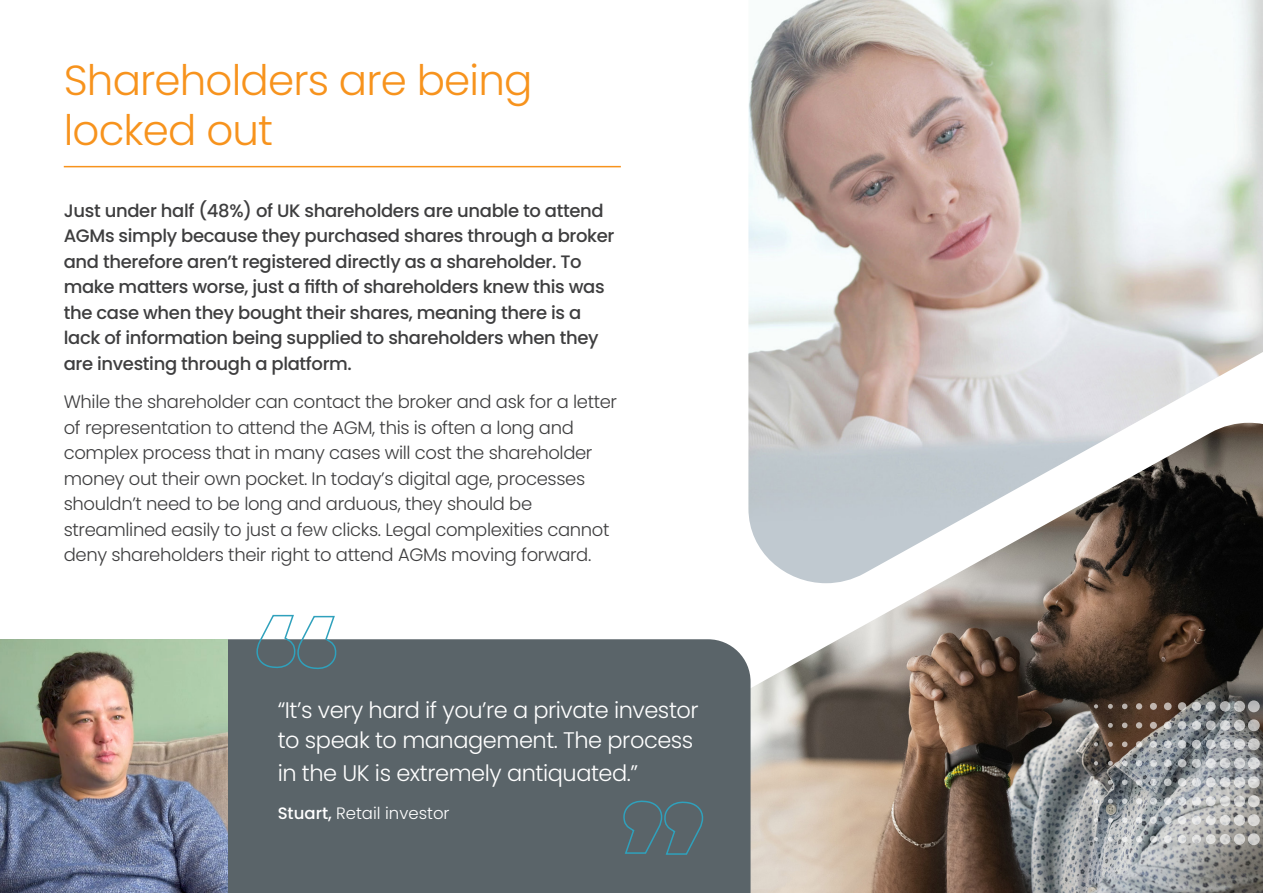
<style>
.page{position:relative;width:1263px;height:893px;background:#fff}
.page>*{position:absolute;margin:0;border:0;box-sizing:border-box;transform-origin:0 0}
.t1{font:300 42px/49.5px "Poppins";letter-spacing:-.02em;color:#f7931d}
.t2{font:300 22.5px/30px "Poppins";letter-spacing:-.02em;color:#fff}
.t3{font:300 18px/25.5px "Poppins";letter-spacing:-.02em;color:#3e3e3f}
.t4{font:500 18px/25.5px "Poppins";letter-spacing:-.02em;color:#3e3e3f}
.t5{font:300 16.5px "Poppins";color:#fff}
.s1{font-weight:500}
</style>
<div class="page">
<img style="left:750px;top:583px;width:513px;height:310px">
<hr style="left:64px;top:166px;width:557px;height:1px;background:#f7931d">
<svg style="left:1248px;top:833px;width:12px;height:12px"></svg>
<svg style="left:1234px;top:834px;width:11px;height:11px"></svg>
<svg style="left:1220px;top:834px;width:10px;height:10px"></svg>
<svg style="left:1206px;top:834px;width:10px;height:10px"></svg>
<svg style="left:1192px;top:835px;width:9px;height:9px"></svg>
<svg style="left:1178px;top:835px;width:8px;height:8px"></svg>
<div style="left:1164px;top:835px;width:7px;height:8px;background:#e9e9e9;border-radius:50%"></div>
<svg style="left:1150px;top:836px;width:7px;height:7px"></svg>
<svg style="left:1136px;top:836px;width:6px;height:6px"></svg>
<svg style="left:1122px;top:836px;width:5px;height:6px"></svg>
<svg style="left:1108px;top:837px;width:5px;height:5px"></svg>
<svg style="left:1094px;top:837px;width:4px;height:4px"></svg>
<svg style="left:1248px;top:814px;width:12px;height:12px"></svg>
<svg style="left:1234px;top:815px;width:11px;height:11px"></svg>
<svg style="left:1220px;top:815px;width:10px;height:10px"></svg>
<svg style="left:1206px;top:815px;width:10px;height:10px"></svg>
<svg style="left:1192px;top:816px;width:9px;height:9px"></svg>
<svg style="left:1178px;top:816px;width:8px;height:8px"></svg>
<svg style="left:1164px;top:816px;width:7px;height:8px"></svg>
<svg style="left:1150px;top:817px;width:7px;height:7px"></svg>
<svg style="left:1136px;top:817px;width:6px;height:6px"></svg>
<svg style="left:1122px;top:817px;width:5px;height:6px"></svg>
<svg style="left:1108px;top:818px;width:5px;height:5px"></svg>
<svg style="left:1094px;top:818px;width:4px;height:4px"></svg>
<svg style="left:1248px;top:795px;width:12px;height:12px"></svg>
<svg style="left:1234px;top:796px;width:11px;height:11px"></svg>
<svg style="left:1220px;top:796px;width:10px;height:10px"></svg>
<svg style="left:1206px;top:796px;width:10px;height:10px"></svg>
<svg style="left:1192px;top:797px;width:9px;height:9px"></svg>
<svg style="left:1178px;top:797px;width:8px;height:8px"></svg>
<svg style="left:1164px;top:797px;width:7px;height:8px"></svg>
<svg style="left:1150px;top:798px;width:7px;height:7px"></svg>
<svg style="left:1136px;top:798px;width:6px;height:6px"></svg>
<svg style="left:1122px;top:798px;width:5px;height:6px"></svg>
<svg style="left:1108px;top:799px;width:5px;height:5px"></svg>
<svg style="left:1094px;top:799px;width:4px;height:4px"></svg>
<svg style="left:1248px;top:776px;width:12px;height:12px"></svg>
<svg style="left:1234px;top:777px;width:11px;height:11px"></svg>
<svg style="left:1220px;top:777px;width:10px;height:10px"></svg>
<svg style="left:1206px;top:777px;width:10px;height:10px"></svg>
<svg style="left:1192px;top:778px;width:9px;height:9px"></svg>
<svg style="left:1178px;top:778px;width:8px;height:8px"></svg>
<svg style="left:1164px;top:778px;width:7px;height:8px"></svg>
<svg style="left:1150px;top:779px;width:7px;height:7px"></svg>
<svg style="left:1136px;top:779px;width:6px;height:6px"></svg>
<svg style="left:1122px;top:779px;width:5px;height:6px"></svg>
<svg style="left:1108px;top:780px;width:5px;height:5px"></svg>
<svg style="left:1094px;top:780px;width:4px;height:4px"></svg>
<svg style="left:1248px;top:757px;width:12px;height:12px"></svg>
<svg style="left:1234px;top:758px;width:11px;height:11px"></svg>
<svg style="left:1220px;top:758px;width:10px;height:10px"></svg>
<svg style="left:1206px;top:758px;width:10px;height:10px"></svg>
<svg style="left:1192px;top:759px;width:9px;height:9px"></svg>
<svg style="left:1178px;top:759px;width:8px;height:8px"></svg>
<svg style="left:1164px;top:759px;width:7px;height:8px"></svg>
<svg style="left:1150px;top:760px;width:7px;height:7px"></svg>
<svg style="left:1136px;top:760px;width:6px;height:6px"></svg>
<svg style="left:1122px;top:760px;width:5px;height:6px"></svg>
<svg style="left:1108px;top:761px;width:5px;height:5px"></svg>
<svg style="left:1094px;top:761px;width:4px;height:4px"></svg>
<svg style="left:1248px;top:738px;width:12px;height:12px"></svg>
<svg style="left:1234px;top:739px;width:11px;height:11px"></svg>
<svg style="left:1220px;top:739px;width:10px;height:11px"></svg>
<svg style="left:1206px;top:739px;width:10px;height:10px"></svg>
<svg style="left:1192px;top:740px;width:9px;height:9px"></svg>
<svg style="left:1178px;top:740px;width:8px;height:8px"></svg>
<svg style="left:1164px;top:740px;width:7px;height:8px"></svg>
<svg style="left:1150px;top:741px;width:7px;height:7px"></svg>
<svg style="left:1136px;top:741px;width:6px;height:6px"></svg>
<svg style="left:1122px;top:741px;width:5px;height:6px"></svg>
<svg style="left:1108px;top:742px;width:5px;height:5px"></svg>
<svg style="left:1094px;top:742px;width:4px;height:4px"></svg>
<svg style="left:1248px;top:719px;width:12px;height:12px"></svg>
<svg style="left:1234px;top:720px;width:11px;height:11px"></svg>
<svg style="left:1220px;top:720px;width:10px;height:11px"></svg>
<svg style="left:1206px;top:720px;width:10px;height:10px"></svg>
<svg style="left:1192px;top:721px;width:9px;height:9px"></svg>
<svg style="left:1178px;top:721px;width:8px;height:8px"></svg>
<svg style="left:1164px;top:721px;width:7px;height:8px"></svg>
<div style="left:1150px;top:722px;width:7px;height:7px;background:#c1b7b0;border-radius:50%"></div>
<svg style="left:1136px;top:722px;width:6px;height:6px"></svg>
<svg style="left:1122px;top:722px;width:5px;height:6px"></svg>
<svg style="left:1108px;top:723px;width:5px;height:5px"></svg>
<svg style="left:1094px;top:723px;width:4px;height:4px"></svg>
<div style="left:1248px;top:700px;width:12px;height:12px;background:#b9b9ba;border-radius:50%"></div>
<svg style="left:1234px;top:701px;width:11px;height:11px"></svg>
<svg style="left:1220px;top:701px;width:10px;height:11px"></svg>
<svg style="left:1206px;top:701px;width:10px;height:10px"></svg>
<svg style="left:1192px;top:702px;width:9px;height:9px"></svg>
<svg style="left:1178px;top:702px;width:8px;height:9px"></svg>
<div style="left:1164px;top:702px;width:7px;height:8px;background:#beb4ae;border-radius:50%"></div>
<div style="left:1150px;top:703px;width:7px;height:7px;background:#c0b6b0;border-radius:50%"></div>
<svg style="left:1136px;top:703px;width:6px;height:6px"></svg>
<svg style="left:1122px;top:704px;width:5px;height:5px"></svg>
<svg style="left:1108px;top:704px;width:5px;height:5px"></svg>
<svg style="left:1094px;top:704px;width:4px;height:4px"></svg>
<img style="left:748px;top:0;width:515px;height:583px">
<div style="left:227px;top:639px;width:523px;height:254px;background:#5a6469"></div>
<svg style="left:256px;top:614px;width:81px;height:57px"></svg>
<svg style="left:623px;top:799px;width:81px;height:57px;background:#556a71"></svg>
<img style="left:0;top:639px;width:227px;height:254px">
<h1 class="t1" style="left:64px;top:56px;width:470px">Shareholders are being locked out</h1>
<p class="t4" style="left:64px;top:198px;width:552px">Just under half (48%) of UK shareholders are unable to attend AGMs simply because they purchased shares through a broker and therefore aren’t registered directly as a shareholder. To make matters worse, just a fifth of shareholders knew this was the case when they bought their shares, meaning there is a lack of information being supplied to shareholders when they are investing through a platform.</p>
<p class="t3" style="left:64px;top:389px;width:555px">While the shareholder can contact the broker and ask for a letter of representation to attend the AGM, this is often a long and complex process that in many cases will cost the shareholder money out their own pocket. In today’s digital age, processes shouldn’t need to be long and arduous, they should be streamlined easily to just a few clicks. Legal complexities cannot deny shareholders their right to attend AGMs moving forward.</p>
<p class="t2" style="left:278px;top:695px;width:422px">“It’s very hard if you’re a private investor to speak to management. The process</p>
<p class="t2" style="left:278px;top:758px;width:362px">in the UK is extremely antiquated.”</p>
<p class="t5" style="left:278px;top:804px;width:173px"><span class="s1">Stuart,</span> Retail investor</p>
</div>
